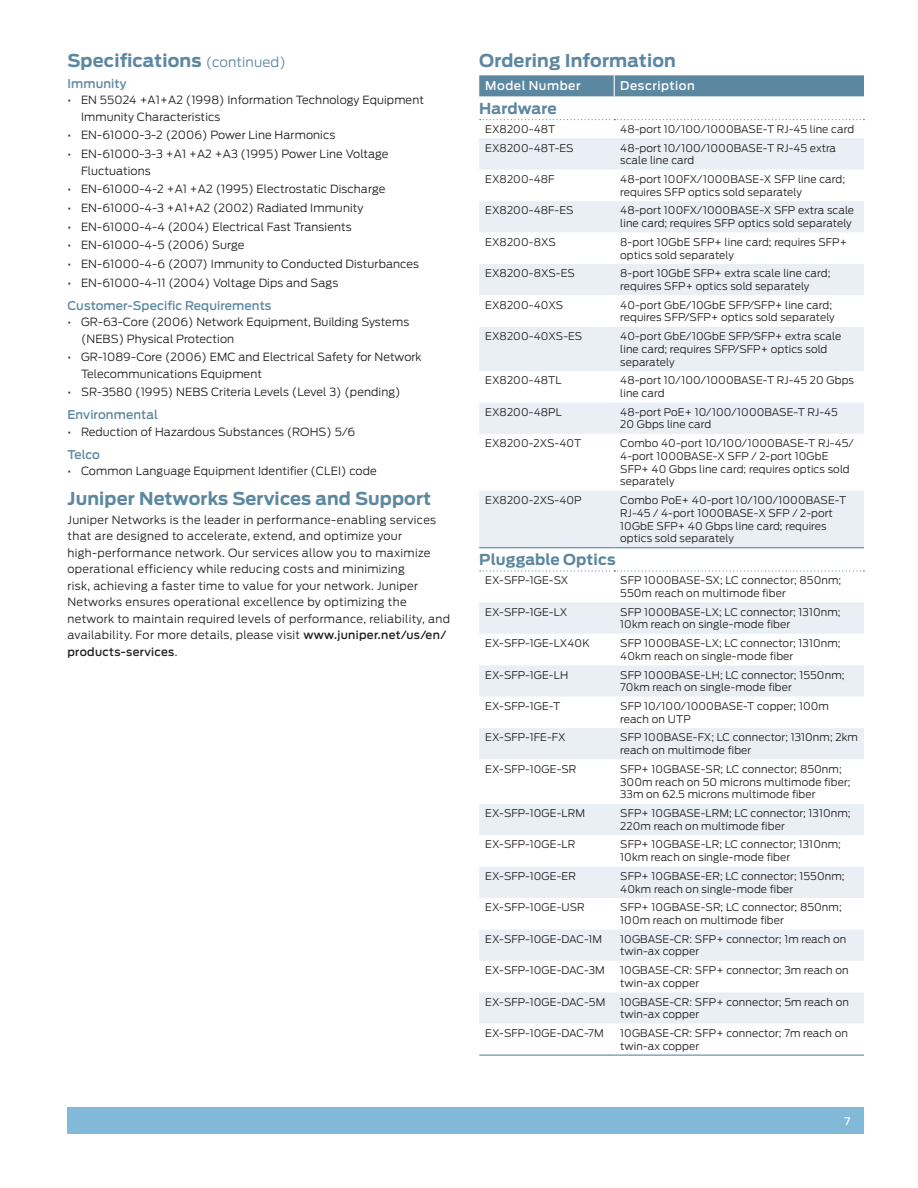
<style>
.page{position:relative;width:918px;height:1188px;background:#fff}
.page>*{position:absolute;margin:0;border:0;box-sizing:border-box;transform-origin:0 0}
.t1{font:700 17.7px "Antenna";letter-spacing:.01em;color:#5c87a1}
.t2{font:700 15px "Antenna";letter-spacing:.01em;color:#5c87a1}
.t3{font:500 12px "Antenna";letter-spacing:.01em;color:#5c87a1}
.t4{font:500 12px "Antenna";letter-spacing:.045em;color:#fff}
.t5{font:300 11.25px/16.5px "Antenna";letter-spacing:.01em;color:#231f20}
.t6{font:300 11.25px/16.5px "Antenna";letter-spacing:.03em;color:#231f20}
.t7{font:300 10.5px/12.8px "Antenna";letter-spacing:.01em;color:#231f20}
.t8{font:500 10.5px "Antenna";color:#fff}
.s1{font-weight:300;font-size:13.5px}
.s2{font-weight:500}
</style>
<div class="page">
<div style="left:68px;top:1107px;width:796px;height:27px;background:#83b9d8"></div>
<div style="left:479px;top:138px;width:385px;height:32px;background:#e9eff4"></div>
<svg style="left:479px;top:201px;width:385px;height:854px"></svg>
<div style="left:479px;top:75px;width:385px;height:21px;background:#5c87a1"></div>
<svg style="left:480px;top:119px;width:384px;height:1px"></svg>
<svg style="left:480px;top:570px;width:384px;height:2px"></svg>
<hr style="left:479px;top:1055px;width:135px;height:1px;background:#5c87a1">
<hr style="left:614px;top:1055px;width:250px;height:1px;background:#5c87a1">
<hr style="left:479px;top:547px;width:135px;height:1px;background:#5c87a1">
<hr style="left:614px;top:547px;width:250px;height:1px;background:#5c87a1">
<h1 class="t1" style="left:68px;top:50px;width:220px">Specifications <span class="s1">(continued)</span></h1>
<p class="t3" style="left:68px;top:76px;width:60px">Immunity</p>
<p class="t5" style="left:81px;top:92px;width:345px;text-indent:-14px">• EN 55024 +A1+A2 (1998) Information Technology Equipment<br>Immunity Characteristics</p>
<p class="t5" style="left:68px;top:127px;width:269px">• EN-61000-3-2 (2006) Power Line Harmonics</p>
<p class="t5" style="left:81px;top:146px;width:309px;text-indent:-14px">• EN-61000-3-3 +A1 +A2 +A3 (1995) Power Line Voltage<br>Fluctuations</p>
<p class="t5" style="left:68px;top:181px;width:319px">• EN-61000-4-2 +A1 +A2 (1995) Electrostatic Discharge</p>
<p class="t5" style="left:68px;top:200px;width:297px">• EN-61000-4-3 +A1+A2 (2002) Radiated Immunity</p>
<p class="t5" style="left:68px;top:218px;width:286px">• EN-61000-4-4 (2004) Electrical Fast Transients</p>
<p class="t5" style="left:68px;top:237px;width:178px">• EN-61000-4-5 (2006) Surge</p>
<p class="t5" style="left:68px;top:256px;width:353px">• EN-61000-4-6 (2007) Immunity to Conducted Disturbances</p>
<p class="t5" style="left:68px;top:274px;width:272px">• EN-61000-4-11 (2004) Voltage Dips and Sags</p>
<p class="t3" style="left:68px;top:298px;width:206px">Customer-Specific Requirements</p>
<p class="t5" style="left:81px;top:314px;width:330px;text-indent:-14px">• GR-63-Core (2006) Network Equipment, Building Systems (NEBS) Physical Protection</p>
<p class="t5" style="left:81px;top:349px;width:342px;text-indent:-14px">• GR-1089-Core (2006) EMC and Electrical Safety for Network<br>Telecommunications Equipment</p>
<p class="t5" style="left:68px;top:384px;width:335px">• SR-3580 (1995) NEBS Criteria Levels (Level 3) (pending)</p>
<p class="t3" style="left:68px;top:408px;width:92px">Environmental</p>
<p class="t5" style="left:68px;top:424px;width:289px">• Reduction of Hazardous Substances (ROHS) 5/6</p>
<p class="t3" style="left:68px;top:447px;width:34px">Telco</p>
<p class="t5" style="left:68px;top:463px;width:311px">• Common Language Equipment Identifier (CLEI) code</p>
<h1 class="t1" style="left:68px;top:488px;width:365px">Juniper Networks Services and Support</h1>
<p class="t6" style="left:68px;top:511px;width:384px">Juniper Networks is the leader in performance-enabling services that are designed to accelerate, extend, and optimize your high-performance network. Our services allow you to maximize operational efficiency while reducing costs and minimizing<br>risk, achieving a faster time to value for your network. Juniper Networks ensures operational excellence by optimizing the network to maintain required levels of performance, reliability, and availability. For more details, please visit <span class="s2">www.juniper.net/us/en/ products-services</span>.</p>
<h1 class="t1" style="left:479px;top:50px;width:198px">Ordering Information</h1>
<p class="t4" style="left:485px;top:79px;width:97px">Model Number</p>
<p class="t4" style="left:620px;top:79px;width:76px">Description</p>
<h2 class="t2" style="left:479px;top:99px;width:79px">Hardware</h2>
<p class="t7" style="left:485px;top:123px;width:72px">EX8200-48T</p>
<p class="t7" style="left:620px;top:123px;width:235px">48-port 10/100/1000BASE-T RJ-45 line card</p>
<p class="t7" style="left:485px;top:141px;width:90px">EX8200-48T-ES</p>
<p class="t7" style="left:620px;top:141px;width:217px">48-port 10/100/1000BASE-T RJ-45 extra scale line card</p>
<p class="t7" style="left:485px;top:173px;width:71px">EX8200-48F</p>
<p class="t7" style="left:620px;top:173px;width:226px">48-port 100FX/1000BASE-X SFP line card; requires SFP optics sold separately</p>
<p class="t7" style="left:485px;top:204px;width:90px">EX8200-48F-ES</p>
<p class="t7" style="left:620px;top:204px;width:235px">48-port 100FX/1000BASE-X SFP extra scale line card; requires SFP optics sold separately</p>
<p class="t7" style="left:485px;top:236px;width:72px">EX8200-8XS</p>
<p class="t7" style="left:620px;top:236px;width:228px">8-port 10GbE SFP+ line card; requires SFP+ optics sold separately</p>
<p class="t7" style="left:485px;top:267px;width:91px">EX8200-8XS-ES</p>
<p class="t7" style="left:620px;top:267px;width:212px">8-port 10GbE SFP+ extra scale line card; requires SFP+ optics sold separately</p>
<p class="t7" style="left:485px;top:299px;width:79px">EX8200-40XS</p>
<p class="t7" style="left:620px;top:299px;width:216px">40-port GbE/10GbE SFP/SFP+ line card; requires SFP/SFP+ optics sold separately</p>
<p class="t7" style="left:485px;top:330px;width:98px">EX8200-40XS-ES</p>
<p class="t7" style="left:620px;top:330px;width:223px">40-port GbE/10GbE SFP/SFP+ extra scale line card; requires SFP/SFP+ optics sold separately</p>
<p class="t7" style="left:485px;top:374px;width:78px">EX8200-48TL</p>
<p class="t7" style="left:620px;top:374px;width:235px">48-port 10/100/1000BASE-T RJ-45 20 Gbps line card</p>
<p class="t7" style="left:485px;top:406px;width:78px">EX8200-48PL</p>
<p class="t7" style="left:620px;top:406px;width:219px">48-port PoE+ 10/100/1000BASE-T RJ-45<br>20 Gbps line card</p>
<p class="t7" style="left:485px;top:437px;width:98px">EX8200-2XS-40T</p>
<p class="t7" style="left:620px;top:437px;width:235px">Combo 40-port 10/100/1000BASE-T RJ-45/ 4-port 1000BASE-X SFP / 2-port 10GbE SFP+ 40 Gbps line card; requires optics sold separately</p>
<p class="t7" style="left:485px;top:494px;width:98px">EX8200-2XS-40P</p>
<p class="t7" style="left:620px;top:494px;width:228px">Combo PoE+ 40-port 10/100/1000BASE-T RJ-45 / 4-port 1000BASE-X SFP / 2-port 10GbE SFP+ 40 Gbps line card; requires optics sold separately</p>
<h2 class="t2" style="left:479px;top:551px;width:138px">Pluggable Optics</h2>
<p class="t7" style="left:485px;top:574px;width:85px">EX-SFP-1GE-SX</p>
<p class="t7" style="left:620px;top:574px;width:223px">SFP 1000BASE-SX; LC connector; 850nm;<br>550m reach on multimode fiber</p>
<p class="t7" style="left:485px;top:606px;width:84px">EX-SFP-1GE-LX</p>
<p class="t7" style="left:620px;top:606px;width:222px">SFP 1000BASE-LX; LC connector; 1310nm;<br>10km reach on single-mode fiber</p>
<p class="t7" style="left:485px;top:637px;width:106px">EX-SFP-1GE-LX40K</p>
<p class="t7" style="left:620px;top:637px;width:222px">SFP 1000BASE-LX; LC connector; 1310nm;<br>40km reach on single-mode fiber</p>
<p class="t7" style="left:485px;top:668px;width:83px">EX-SFP-1GE-LH</p>
<p class="t7" style="left:620px;top:668px;width:226px">SFP 1000BASE-LH ; LC connector; 1550nm;<br>70km reach on single-mode fiber</p>
<p class="t7" style="left:485px;top:700px;width:77px">EX-SFP-1GE-T</p>
<p class="t7" style="left:620px;top:700px;width:210px">SFP 10/100/1000BASE-T copper; 100m reach on UTP</p>
<p class="t7" style="left:485px;top:731px;width:82px">EX-SFP-1FE-FX</p>
<p class="t7" style="left:620px;top:731px;width:239px">SFP 100BASE-FX; LC connector; 1310nm; 2km reach on multimode fiber</p>
<p class="t7" style="left:485px;top:763px;width:93px">EX-SFP-10GE-SR</p>
<p class="t7" style="left:620px;top:763px;width:232px">SFP+ 10GBASE-SR; LC connector; 850nm;<br>300m reach on 50 microns multimode fiber;<br>33m on 62.5 microns multimode fiber</p>
<p class="t7" style="left:485px;top:807px;width:101px">EX-SFP-10GE-LRM</p>
<p class="t7" style="left:620px;top:807px;width:232px">SFP+ 10GBASE-LRM; LC connector; 1310nm;<br>220m reach on multimode fiber</p>
<p class="t7" style="left:485px;top:838px;width:92px">EX-SFP-10GE-LR</p>
<p class="t7" style="left:620px;top:838px;width:222px">SFP+ 10GBASE-LR; LC connector; 1310nm;<br>10km reach on single-mode fiber</p>
<p class="t7" style="left:485px;top:870px;width:92px">EX-SFP-10GE-ER</p>
<p class="t7" style="left:620px;top:870px;width:226px">SFP+ 10GBASE-ER; LC connector; 1550nm;<br>40km reach on single-mode fiber</p>
<p class="t7" style="left:485px;top:901px;width:101px">EX-SFP-10GE-USR</p>
<p class="t7" style="left:620px;top:901px;width:223px">SFP+ 10GBASE-SR; LC connector; 850nm;<br>100m reach on multimode fiber</p>
<p class="t7" style="left:485px;top:933px;width:118px">EX-SFP-10GE-DAC-1M</p>
<p class="t7" style="left:620px;top:933px;width:228px">10GBASE-CR: SFP+ connector; 1m reach on twin-ax copper</p>
<p class="t7" style="left:485px;top:964px;width:121px">EX-SFP-10GE-DAC-3M</p>
<p class="t7" style="left:620px;top:964px;width:230px">10GBASE-CR: SFP+ connector; 3m reach on twin-ax copper</p>
<p class="t7" style="left:485px;top:995px;width:122px">EX-SFP-10GE-DAC-5M</p>
<p class="t7" style="left:620px;top:995px;width:230px">10GBASE-CR: SFP+ connector; 5m reach on twin-ax copper</p>
<p class="t7" style="left:485px;top:1027px;width:120px">EX-SFP-10GE-DAC-7M</p>
<p class="t7" style="left:620px;top:1027px;width:229px">10GBASE-CR: SFP+ connector; 7m reach on twin-ax copper</p>
<p class="t8" style="left:845px;top:1115px;width:7px">7</p>
</div>
